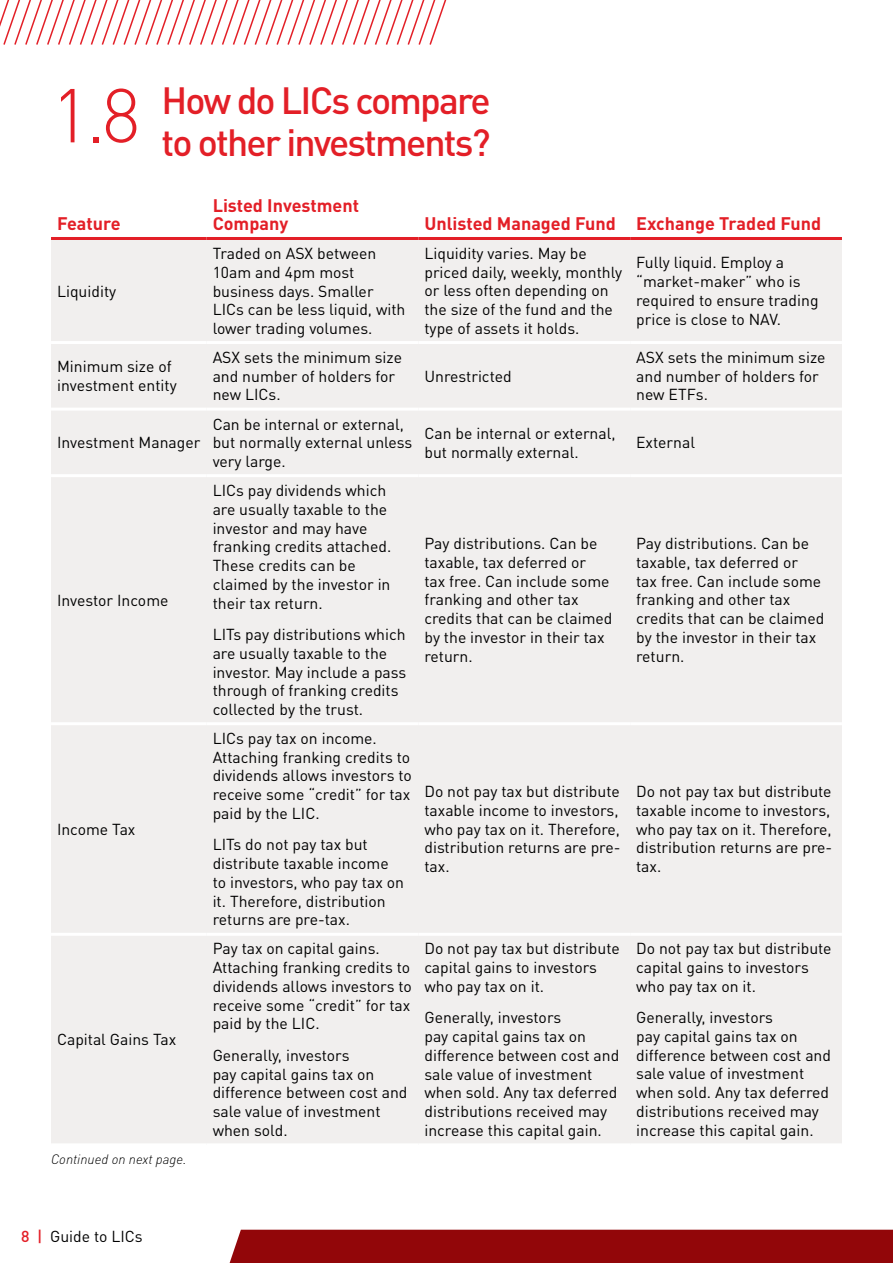
<style>
.page{position:relative;width:893px;height:1263px;background:#fff}
.page>*{position:absolute;margin:0;border:0;box-sizing:border-box;transform-origin:0 0}
.t1{font:500 37.5px/42px "DIN Pro";letter-spacing:-.05em;color:#e31f27;text-align:right}
.t2{font:700 18px/18px "DIN Pro";color:#e31f27}
.t3{font:15.75px/18.8px "DIN Pro";color:#000}
.t4{font:italic 300 13.5px "DIN Pro";color:#000}
.s1{font-weight:300;font-size:75px}
.s2{font-weight:500;color:#e31f27}
</style>
<div class="page">
<div style="left:230px;top:1230px;width:663px;height:33px;background:#920609"></div>
<div style="left:51px;top:240px;width:791px;height:903px;background:#f1efee"></div>
<hr style="left:51px;top:237px;width:156px;height:3px;background:#e31f27">
<hr style="left:207px;top:237px;width:211px;height:3px;background:#e31f27">
<hr style="left:418px;top:237px;width:212px;height:3px;background:#e31f27">
<hr style="left:630px;top:237px;width:212px;height:3px;background:#e31f27">
<hr style="left:51px;top:341px;width:156px;height:3px;background:#fff">
<hr style="left:207px;top:341px;width:211px;height:3px;background:#fff">
<hr style="left:418px;top:341px;width:212px;height:3px;background:#fff">
<hr style="left:630px;top:341px;width:212px;height:3px;background:#fff">
<hr style="left:51px;top:408px;width:156px;height:3px;background:#fff">
<hr style="left:207px;top:408px;width:211px;height:3px;background:#fff">
<hr style="left:418px;top:408px;width:212px;height:3px;background:#fff">
<hr style="left:630px;top:408px;width:212px;height:3px;background:#fff">
<hr style="left:51px;top:474px;width:156px;height:3px;background:#fff">
<hr style="left:207px;top:474px;width:211px;height:3px;background:#fff">
<hr style="left:418px;top:474px;width:212px;height:3px;background:#fff">
<hr style="left:630px;top:474px;width:212px;height:3px;background:#fff">
<hr style="left:51px;top:722px;width:156px;height:3px;background:#fff">
<hr style="left:207px;top:722px;width:211px;height:3px;background:#fff">
<hr style="left:418px;top:722px;width:212px;height:3px;background:#fff">
<hr style="left:630px;top:722px;width:212px;height:3px;background:#fff">
<hr style="left:51px;top:933px;width:156px;height:3px;background:#fff">
<hr style="left:207px;top:933px;width:211px;height:3px;background:#fff">
<hr style="left:418px;top:933px;width:212px;height:3px;background:#fff">
<hr style="left:630px;top:933px;width:212px;height:3px;background:#fff">
<svg style="left:0;top:0;width:447px;height:45px"></svg>
<h1 class="t1" style="left:51px;top:78px;width:441px"><span class="s1">1.8</span> How do LICs compare to other investments?</h1>
<p class="t2" style="left:57px;top:214px;width:65px">Feature</p>
<p class="t3" style="left:57px;top:281px;width:61px">Liquidity</p>
<p class="t2" style="left:213px;top:196px;width:148px">Listed Investment<br>Company</p>
<p class="t2" style="left:424px;top:214px;width:398px">Unlisted Managed Fund Exchange Traded Fund</p>
<p class="t3" style="left:213px;top:243px;width:194px">Traded on ASX between<br>10am and 4pm most business days. Smaller<br>LICs can be less liquid, with lower trading volumes.</p>
<p class="t3" style="left:424px;top:243px;width:199px">Liquidity varies. May be priced daily, weekly, monthly or less often depending on the size of the fund and the type of assets it holds.</p>
<p class="t3" style="left:636px;top:253px;width:184px">Fully liquid. Employ a “market-maker” who is required to ensure trading price is close to NAV.</p>
<p class="t3" style="left:57px;top:357px;width:121px">Minimum size of investment entity</p>
<p class="t3" style="left:213px;top:347px;width:191px">ASX sets the minimum size and number of holders for new LICs.</p>
<p class="t3" style="left:424px;top:366px;width:89px">Unrestricted</p>
<p class="t3" style="left:636px;top:347px;width:191px">ASX sets the minimum size and number of holders for new ETFs.</p>
<p class="t3" style="left:57px;top:432px;width:145px">Investment Manager</p>
<p class="t3" style="left:57px;top:590px;width:113px">Investor Income</p>
<p class="t3" style="left:57px;top:819px;width:80px">Income Tax</p>
<p class="t3" style="left:57px;top:1029px;width:121px">Capital Gains Tax</p>
<p class="t4" style="left:51px;top:1151px;width:137px">Continued on next page.</p>
<p class="t3" style="left:213px;top:414px;width:201px">Can be internal or external, but normally external unless very large.</p>
<p class="t3" style="left:424px;top:423px;width:193px">Can be internal or external, but normally external.</p>
<p class="t3" style="left:636px;top:432px;width:60px">External</p>
<p class="t3" style="left:213px;top:480px;width:180px">LICs pay dividends which are usually taxable to the investor and may have franking credits attached.<br>These credits can be claimed by the investor in their tax return.</p>
<p class="t3" style="left:213px;top:624px;width:195px">LITs pay distributions which are usually taxable to the investor. May include a pass through of franking credits collected by the trust.</p>
<p class="t3" style="left:213px;top:728px;width:201px">LICs pay tax on income.<br>Attaching franking credits to dividends allows investors to receive some “credit” for tax paid by the LIC.</p>
<p class="t3" style="left:213px;top:835px;width:193px">LITs do not pay tax but distribute taxable income to investors, who pay tax on it. Therefore, distribution returns are pre-tax.</p>
<p class="t3" style="left:213px;top:939px;width:201px">Pay tax on capital gains.<br>Attaching franking credits to dividends allows investors to receive some “credit” for tax paid by the LIC.</p>
<p class="t3" style="left:213px;top:1045px;width:196px">Generally, investors<br>pay capital gains tax on difference between cost and sale value of investment when sold.</p>
<p class="t3" style="left:424px;top:533px;width:190px">Pay distributions. Can be taxable, tax deferred or<br>tax free. Can include some franking and other tax credits that can be claimed by the investor in their tax return.</p>
<p class="t3" style="left:636px;top:533px;width:190px">Pay distributions. Can be taxable, tax deferred or<br>tax free. Can include some franking and other tax credits that can be claimed by the investor in their tax return.</p>
<p class="t3" style="left:424px;top:781px;width:197px;text-align:justify">Do not pay tax but distribute taxable income to investors, who pay tax on it. Therefore, distribution returns are pre&shy;tax.</p>
<p class="t3" style="left:636px;top:781px;width:197px;text-align:justify">Do not pay tax but distribute taxable income to investors, who pay tax on it. Therefore, distribution returns are pre&shy;tax.</p>
<p class="t3" style="left:424px;top:938px;width:197px">Do not pay tax but distribute capital gains to investors who pay tax on it.</p>
<p class="t3" style="left:424px;top:1007px;width:196px">Generally, investors<br>pay capital gains tax on difference between cost and sale value of investment when sold. Any tax deferred distributions received may increase this capital gain.</p>
<p class="t3" style="left:636px;top:938px;width:197px">Do not pay tax but distribute capital gains to investors who pay tax on it.</p>
<p class="t3" style="left:636px;top:1007px;width:196px">Generally, investors<br>pay capital gains tax on difference between cost and sale value of investment when sold. Any tax deferred distributions received may increase this capital gain.</p>
<p class="t3" style="left:21px;top:1226px;width:123px"><span class="s2">8 |</span> Guide to LICs</p>
</div>
